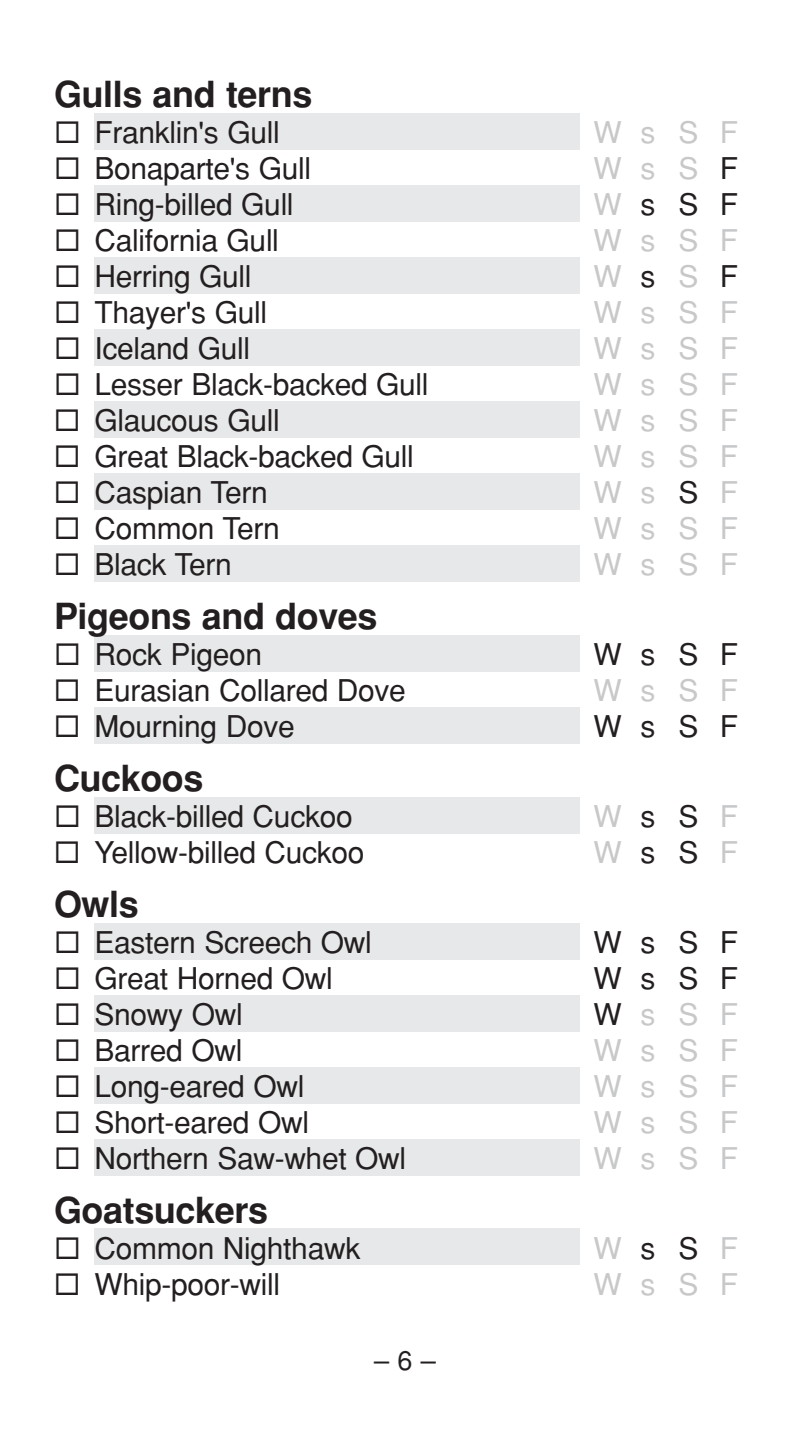
<style>
.page{position:relative;width:810px;height:1431px;background:#fff}
.page>*{position:absolute;margin:0;border:0;box-sizing:border-box;transform-origin:0 0}
.t1{font:700 36px "Helvetica";letter-spacing:-.01em;color:#231f20}
.t2{font:30px "Helvetica";letter-spacing:-.01em;color:#231f20}
.t3{font:30px "Helvetica";letter-spacing:.71em;color:#c7c8ca}
.t4{font:27px "Helvetica";color:#231f20}
.s1{color:#231f20}
.s2{color:#c7c8ca}
</style>
<div class="page">
<div style="left:94px;top:114px;width:486px;height:36px;background:#e7e8e9"></div>
<div style="left:94px;top:186px;width:486px;height:36px;background:#e7e8e9"></div>
<div style="left:94px;top:258px;width:486px;height:36px;background:#e7e8e9"></div>
<div style="left:94px;top:330px;width:486px;height:36px;background:#e7e8e9"></div>
<div style="left:94px;top:402px;width:486px;height:36px;background:#e7e8e9"></div>
<div style="left:94px;top:474px;width:486px;height:36px;background:#e7e8e9"></div>
<div style="left:94px;top:545px;width:486px;height:37px;background:#e7e8e9"></div>
<div style="left:94px;top:635px;width:486px;height:36px;background:#e7e8e9"></div>
<div style="left:94px;top:707px;width:486px;height:36px;background:#e7e8e9"></div>
<div style="left:94px;top:797px;width:486px;height:36px;background:#e7e8e9"></div>
<div style="left:94px;top:923px;width:486px;height:36px;background:#e7e8e9"></div>
<div style="left:94px;top:995px;width:486px;height:36px;background:#e7e8e9"></div>
<div style="left:94px;top:1067px;width:486px;height:36px;background:#e7e8e9"></div>
<div style="left:94px;top:1139px;width:486px;height:36px;background:#e7e8e9"></div>
<div style="left:94px;top:1229px;width:486px;height:36px;background:#e7e8e9"></div>
<p class="t1" style="left:54px;top:74px;width:260px">Gulls and terns</p>
<p class="t2" style="left:94px;top:115px;width:187px">Franklin's Gull</p>
<p class="t3" style="left:593px;top:115px;width:146px">WsSF</p>
<p class="t2" style="left:94px;top:151px;width:218px">Bonaparte's Gull</p>
<p class="t3" style="left:593px;top:151px;width:146px">WsS<span class="s1">F</span></p>
<p class="t2" style="left:94px;top:187px;width:201px">Ring-billed Gull</p>
<p class="t2" style="left:593px;top:187px;width:146px"><span class="s2">W</span>sSF</p>
<p class="t2" style="left:95px;top:223px;width:186px">California Gull</p>
<p class="t3" style="left:593px;top:223px;width:146px">WsSF</p>
<p class="t2" style="left:94px;top:259px;width:159px">Herring Gull</p>
<p class="t3" style="left:593px;top:259px;width:146px">W<span class="s1">s</span>S<span class="s1">F</span></p>
<p class="t2" style="left:94px;top:295px;width:174px">Thayer's Gull</p>
<p class="t3" style="left:593px;top:295px;width:146px">WsSF</p>
<p class="t2" style="left:94px;top:331px;width:157px">Iceland Gull</p>
<p class="t3" style="left:593px;top:331px;width:146px">WsSF</p>
<p class="t2" style="left:94px;top:367px;width:336px">Lesser Black-backed Gull</p>
<p class="t3" style="left:593px;top:367px;width:146px">WsSF</p>
<p class="t2" style="left:94px;top:403px;width:187px">Glaucous Gull</p>
<p class="t3" style="left:593px;top:403px;width:146px">WsSF</p>
<p class="t2" style="left:94px;top:439px;width:321px">Great Black-backed Gull</p>
<p class="t3" style="left:593px;top:439px;width:146px">WsSF</p>
<p class="t2" style="left:94px;top:475px;width:175px">Caspian Tern</p>
<p class="t3" style="left:593px;top:475px;width:146px">Ws<span class="s1">S</span>F</p>
<p class="t2" style="left:94px;top:511px;width:187px">Common Tern</p>
<p class="t3" style="left:593px;top:511px;width:146px">WsSF</p>
<p class="t2" style="left:94px;top:547px;width:139px">Black Tern</p>
<p class="t3" style="left:593px;top:547px;width:146px">WsSF</p>
<p class="t1" style="left:54px;top:596px;width:325px">Pigeons and doves</p>
<p class="t2" style="left:94px;top:637px;width:169px">Rock Pigeon</p>
<p class="t2" style="left:593px;top:637px;width:146px">WsSF</p>
<p class="t2" style="left:94px;top:673px;width:313px">Eurasian Collared Dove</p>
<p class="t3" style="left:593px;top:673px;width:146px">WsSF</p>
<p class="t2" style="left:94px;top:709px;width:202px">Mourning Dove</p>
<p class="t2" style="left:593px;top:709px;width:146px">WsSF</p>
<p class="t1" style="left:54px;top:758px;width:151px">Cuckoos</p>
<p class="t2" style="left:94px;top:799px;width:260px">Black-billed Cuckoo</p>
<p class="t3" style="left:593px;top:799px;width:146px">W<span class="s1">sS</span>F</p>
<p class="t2" style="left:94px;top:835px;width:272px">Yellow-billed Cuckoo</p>
<p class="t3" style="left:593px;top:835px;width:146px">W<span class="s1">sS</span>F</p>
<p class="t1" style="left:54px;top:884px;width:86px">Owls</p>
<p class="t2" style="left:94px;top:925px;width:279px">Eastern Screech Owl</p>
<p class="t2" style="left:593px;top:925px;width:146px">WsSF</p>
<p class="t2" style="left:94px;top:961px;width:240px">Great Horned Owl</p>
<p class="t2" style="left:593px;top:961px;width:146px">WsSF</p>
<p class="t2" style="left:94px;top:997px;width:150px">Snowy Owl</p>
<p class="t3" style="left:593px;top:997px;width:146px"><span class="s1">W</span>sSF</p>
<p class="t2" style="left:94px;top:1033px;width:149px">Barred Owl</p>
<p class="t3" style="left:593px;top:1033px;width:146px">WsSF</p>
<p class="t2" style="left:95px;top:1069px;width:211px">Long-eared Owl</p>
<p class="t3" style="left:593px;top:1069px;width:146px">WsSF</p>
<p class="t2" style="left:95px;top:1105px;width:216px">Short-eared Owl</p>
<p class="t3" style="left:593px;top:1105px;width:146px">WsSF</p>
<p class="t2" style="left:95px;top:1141px;width:313px">Northern Saw-whet Owl</p>
<p class="t3" style="left:593px;top:1141px;width:146px">WsSF</p>
<p class="t1" style="left:54px;top:1190px;width:216px">Goatsuckers</p>
<p class="t2" style="left:94px;top:1231px;width:267px">Common Nighthawk</p>
<p class="t3" style="left:593px;top:1231px;width:146px">W<span class="s1">sS</span>F</p>
<p class="t2" style="left:94px;top:1267px;width:187px">Whip-poor-will</p>
<p class="t3" style="left:593px;top:1267px;width:146px">WsSF</p>
<p class="t4" style="left:374px;top:1345px;width:63px">–6–</p>
</div>
